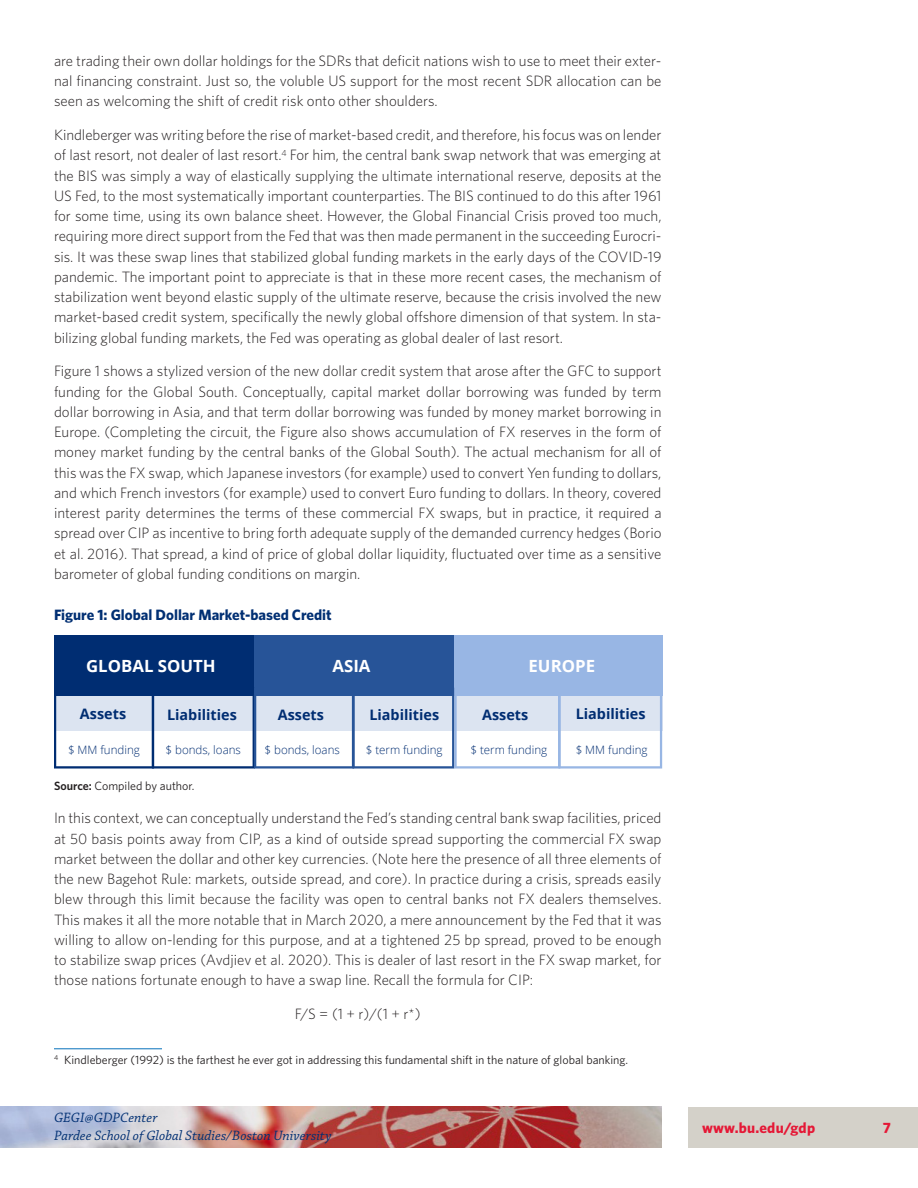
<style>
.page{position:relative;width:918px;height:1188px;background:#fff}
.page>*{position:absolute;margin:0;border:0;box-sizing:border-box;transform-origin:0 0}
.t1{font:700 16.8px "Open Sans";color:#fff}
.t2{font:300 15px/20.2px "Whitney";color:#231f20;text-align:justify}
.FIG_TABLE{font:700 15px "Whitney";color:#002f73}
.t3{font:700 15px "Whitney";letter-spacing:.015em;color:#e51836}
.t4{font:700 14.4px "Open Sans";color:#002d72}
.t5{font:italic 14.25px/18px "Chaparral Pro";letter-spacing:.005em;color:#002f73}
.FN{font:12px "Whitney";color:#231f20}
.SOURCE{font:12px "Whitney";color:#231f20}
.t6{font:300 11.55px "Open Sans";color:#002d72}
.s1{font-weight:600}
</style>
<div class="page">
<img style="left:0;top:1107px;width:662px;height:40px">
<div style="left:688px;top:1107px;width:230px;height:40px;background:#d4d1c9"></div>
<hr style="left:54px;top:1048px;width:108px;height:1px;background:#0770ba">
<div style="left:54px;top:635px;width:201px;height:61px;background:#002d72"></div>
<div style="left:254px;top:635px;width:201px;height:61px;background:#275498"></div>
<div style="left:454px;top:635px;width:209px;height:61px;background:#98b6e4"></div>
<svg style="left:54px;top:688px;width:608px;height:81px"></svg>
<p class="t2" style="left:54px;top:50px;width:609px">are trading their own dollar holdings for the SDRs that deficit nations wish to use to meet their exter&shy;nal financing constraint. Just so, the voluble US support for the most recent SDR allocation can be seen as welcoming the shift of credit risk onto other shoulders.</p>
<p class="t2" style="left:54px;top:124px;width:609px">Kindleberger was writing before the rise of market-based credit, and therefore, his focus was on lender of last resort, not dealer of last resort.<sup>4</sup> For him, the central bank swap network that was emerging at the BIS was simply a way of elastically supplying the ultimate international reserve, deposits at the US Fed, to the most systematically important counterparties. The BIS continued to do this after 1961 for some time, using its own balance sheet. However, the Global Financial Crisis proved too much, requiring more direct support from the Fed that was then made permanent in the succeeding Eurocri&shy;sis. It was these swap lines that stabilized global funding markets in the early days of the COVID-19 pandemic. The important point to appreciate is that in these more recent cases, the mechanism of stabilization went beyond elastic supply of the ultimate reserve, because the crisis involved the new market-based credit system, specifically the newly global offshore dimension of that system. In sta&shy;bilizing global funding markets, the Fed was operating as global dealer of last resort.</p>
<p class="t2" style="left:54px;top:361px;width:609px">Figure 1 shows a stylized version of the new dollar credit system that arose after the GFC to support funding for the Global South. Conceptually, capital market dollar borrowing was funded by term dollar borrowing in Asia, and that term dollar borrowing was funded by money market borrowing in Europe. (Completing the circuit, the Figure also shows accumulation of FX reserves in the form of money market funding by the central banks of the Global South). The actual mechanism for all of this was the FX swap, which Japanese investors (for example) used to convert Yen funding to dollars, and which French investors (for example) used to convert Euro funding to dollars. In theory, covered interest parity determines the terms of these commercial FX swaps, but in practice, it required a spread over CIP as incentive to bring forth adequate supply of the demanded currency hedges (Borio et al. 2016). That spread, a kind of price of global dollar liquidity, fluctuated over time as a sensitive barometer of global funding conditions on margin.</p>
<p class="FIG_TABLE" style="left:54px;top:605px;width:279px">Figure 1: Global Dollar Market-based Credit</p>
<p class="t1" style="left:86px;top:654px;width:131px">GLOBAL SOUTH</p>
<p class="t1" style="left:333px;top:654px;width:40px">ASIA</p>
<p class="t1" style="left:529px;top:654px;width:68px">EUROPE</p>
<p class="t4" style="left:80px;top:704px;width:48px">Assets</p>
<p class="t4" style="left:167px;top:704px;width:71px">Liabilities</p>
<p class="t4" style="left:278px;top:704px;width:48px">Assets</p>
<p class="t4" style="left:369px;top:704px;width:71px">Liabilities</p>
<p class="t4" style="left:482px;top:704px;width:48px">Assets</p>
<p class="t4" style="left:576px;top:704px;width:71px">Liabilities</p>
<p class="t6" style="left:68px;top:742px;width:73px">$ MM funding</p>
<p class="t6" style="left:166px;top:742px;width:77px">$ bonds, loans</p>
<p class="t6" style="left:265px;top:742px;width:77px">$ bonds, loans</p>
<p class="t6" style="left:366px;top:742px;width:78px">$ term funding</p>
<p class="t6" style="left:470px;top:742px;width:78px">$ term funding</p>
<p class="t6" style="left:576px;top:742px;width:73px">$ MM funding</p>
<p class="SOURCE" style="left:54px;top:778px;width:142px"><span class="s1">Source:</span> Compiled by author.</p>
<p class="t2" style="left:54px;top:808px;width:609px">In this context, we can conceptually understand the Fed’s standing central bank swap facilities, priced at 50 basis points away from CIP, as a kind of outside spread supporting the commercial FX swap market between the dollar and other key currencies. (Note here the presence of all three elements of the new Bagehot Rule: markets, outside spread, and core). In practice during a crisis, spreads easily blew through this limit because the facility was open to central banks not FX dealers themselves.<br>This makes it all the more notable that in March 2020, a mere announcement by the Fed that it was willing to allow on-lending for this purpose, and at a tightened 25 bp spread, proved to be enough to stabilize swap prices (Avdjiev et al. 2020). This is dealer of last resort in the FX swap market, for those nations fortunate enough to have a swap line. Recall the formula for CIP:</p>
<p class="t2" style="left:295px;top:1003px;width:127px">F/S = (1 + r)/(1 + r*)</p>
<p class="FN" style="left:54px;top:1052px;width:576px"><sup>4</sup> Kindleberger (1992) is the farthest he ever got in addressing this fundamental shift in the nature of global banking.</p>
<p class="t5" style="left:54px;top:1109px;width:279px">GEGI@GDPCenter<br>Pardee School of Global Studies/Boston University</p>
<p class="t3" style="left:702px;top:1118px;width:115px">www.bu.edu/gdp</p>
<p class="t3" style="left:883px;top:1118px;width:10px">7</p>
</div>
